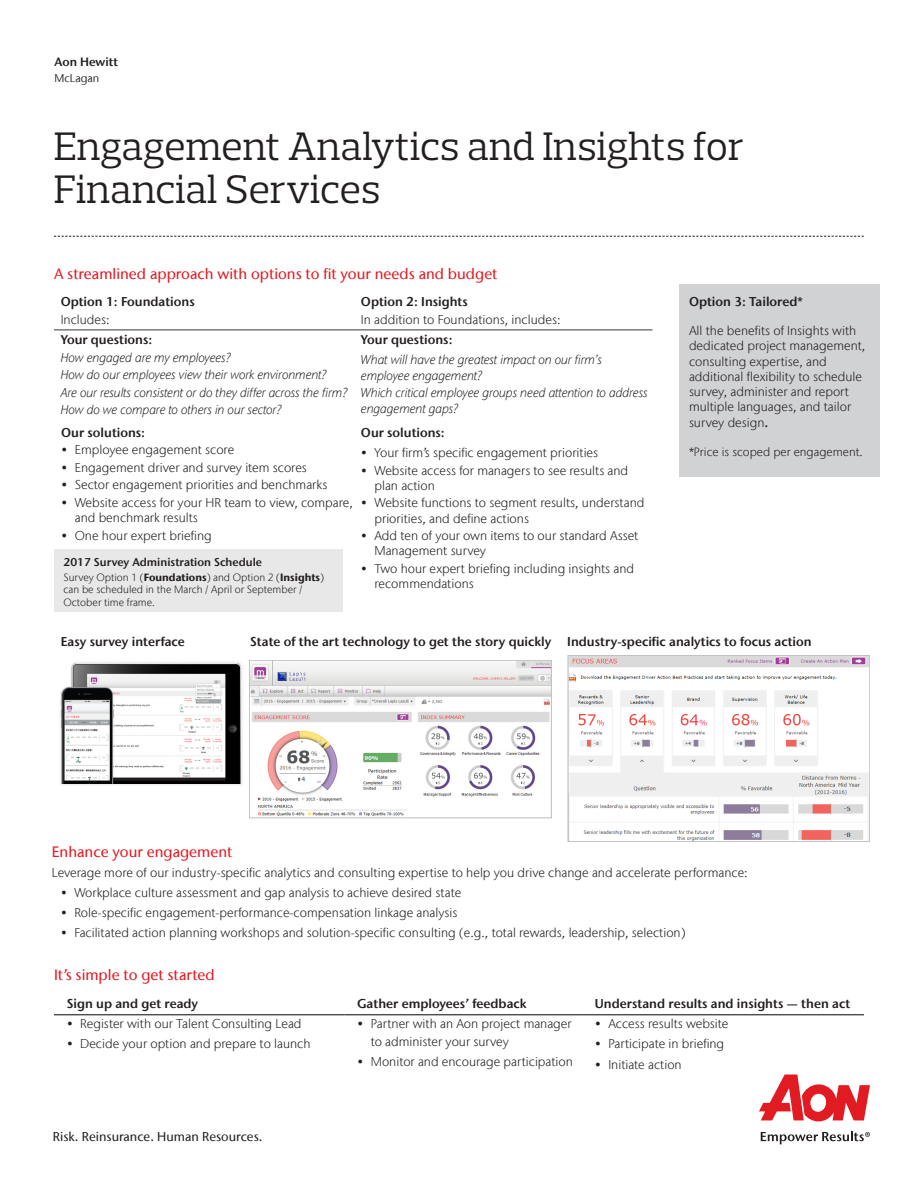
<style>
.page{position:relative;width:918px;height:1188px;background:#fff}
.page>*{position:absolute;margin:0;border:0;box-sizing:border-box;transform-origin:0 0}
.Headline{font:40.5px/42.6px "Prelo Slab";letter-spacing:-.005em;color:#231f20}
.Header_2{font:500 15px "Stone Sans IIITC Com";color:#e21a21}
.Body_Copy{font:500 15px "Stone Sans IIITC Com";color:#e21a21}
.Body_Copy-2{font:300 12.75px/15.3px "Stone Sans IIITC Com";color:#231f20}
.Body_Copy-3{font:600 12.75px/18px "Stone Sans IIITC Com";color:#231f20}
.Body_Copy-4{font:italic 300 12.75px/15.3px "Stone Sans IIITC Com";color:#231f20}
.t1{font:500 12.75px "Stone Sans IIITC Com";color:#231f20}
.Body_Copy-5{font:300 12px "Stone Sans IIITC Com";color:#231f20}
.t2{font:600 12px "Stone Sans IIITC Com";color:#231f20}
.Body_Copy-6{font:600 11.25px "Stone Sans IIITC Com";color:#231f20}
.t3{font:11.25px "Stone Sans IIITC Com";color:#231f20}
.Body_Copy-7{font:300 10.5px/12.6px "Stone Sans IIITC Com";color:#231f20}
.s1{font-weight:300}
.s2{font-weight:700}
.s3{font-weight:600}
</style>
<div class="page">
<svg style="left:759px;top:1075px;width:111px;height:47px"></svg>
<svg style="left:761px;top:1132px;width:109px;height:12px"></svg>
<svg style="left:54px;top:236px;width:810px;height:1px"></svg>
<div style="left:55px;top:549px;width:288px;height:63px;background:#e8e8e9"></div>
<div style="left:679px;top:284px;width:201px;height:193px;background:#d1d2d4"></div>
<hr style="left:54px;top:1014px;width:291px;height:1px;background:#231f20">
<hr style="left:345px;top:1014px;width:237px;height:1px;background:#231f20">
<hr style="left:582px;top:1014px;width:282px;height:1px;background:#231f20">
<img style="left:60px;top:662px;width:182px;height:123px">
<img style="left:61px;top:663px;width:179px;height:121px">
<img style="left:251px;top:662px;width:299px;height:154px">
<div style="left:249px;top:660px;width:303px;height:158px;border:1px solid #bfbfbf"></div>
<img style="left:570px;top:657px;width:298px;height:183px">
<div style="left:568px;top:655px;width:302px;height:187px;border:1px solid #bfbfbf"></div>
<hr style="left:54px;top:329px;width:598px;height:1px;background:#4b4c4d">
<p class="t2" style="left:55px;top:54px;width:65px">Aon Hewitt</p>
<p class="t3" style="left:55px;top:71px;width:46px">McLagan</p>
<p class="Headline" style="left:54px;top:125px;width:692px">Engagement Analytics and Insights for<br>Financial Services</p>
<p class="Header_2" style="left:54px;top:265px;width:445px">A streamlined approach with options to fit your needs and budget</p>
<p class="Body_Copy-3" style="left:61px;top:292px;width:135px">Option 1: Foundations<br><span class="s1">Includes:</span></p>
<p class="Body_Copy-3" style="left:61px;top:331px;width:93px">Your questions:</p>
<p class="Body_Copy-4" style="left:61px;top:350px;width:172px">How engaged are my employees?</p>
<p class="Body_Copy-4" style="left:61px;top:367px;width:267px">How do our employees view their work environment?</p>
<p class="Body_Copy-4" style="left:61px;top:385px;width:288px">Are our results consistent or do they differ across the firm?</p>
<p class="Body_Copy-4" style="left:61px;top:402px;width:222px">How do we compare to others in our sector?</p>
<p class="Body_Copy-3" style="left:61px;top:423px;width:85px">Our solutions:</p>
<p class="Body_Copy-2" style="left:61px;top:442px;width:174px">• Employee engagement score</p>
<p class="Body_Copy-2" style="left:61px;top:460px;width:247px">• Engagement driver and survey item scores</p>
<p class="Body_Copy-2" style="left:61px;top:477px;width:268px">• Sector engagement priorities and benchmarks</p>
<p class="Body_Copy-2" style="left:75px;top:495px;width:280px;text-indent:-14px">• Website access for your HR team to view, compare, and benchmark results</p>
<p class="Body_Copy-2" style="left:61px;top:527px;width:152px">• One hour expert briefing</p>
<p class="Body_Copy-6" style="left:64px;top:555px;width:200px">2017 Survey Administration Schedule</p>
<p class="Body_Copy-7" style="left:64px;top:570px;width:262px">Survey Option 1 (<span class="s2">Foundations</span>) and Option 2 (<span class="s2">Insights</span>) can be scheduled in the March / April or September /<br>October time frame.</p>
<p class="Body_Copy-2" style="left:361px;top:293px;width:201px;line-height:18px"><span class="s3">Option 2: Insights<br></span>In addition to Foundations, includes:</p>
<p class="Body_Copy-3" style="left:361px;top:331px;width:93px">Your questions:</p>
<p class="Body_Copy-4" style="left:361px;top:352px;width:242px">What will have the greatest impact on our firm’s employee engagement?</p>
<p class="Body_Copy-4" style="left:361px;top:385px;width:288px">Which critical employee groups need attention to address engagement gaps?</p>
<p class="Body_Copy-3" style="left:361px;top:423px;width:85px">Our solutions:</p>
<p class="Body_Copy-2" style="left:361px;top:445px;width:239px">• Your firm’s specific engagement priorities</p>
<p class="Body_Copy-2" style="left:374px;top:462px;width:255px;text-indent:-14px">• Website access for managers to see results and plan action</p>
<p class="Body_Copy-2" style="left:374px;top:495px;width:271px;text-indent:-14px">• Website functions to segment results, understand priorities, and define actions</p>
<p class="Body_Copy-2" style="left:374px;top:528px;width:265px;text-indent:-14px">• Add ten of your own items to our standard Asset<br>Management survey</p>
<p class="Body_Copy-2" style="left:374px;top:561px;width:261px;text-indent:-14px">• Two hour expert briefing including insights and recommendations</p>
<p class="Body_Copy-3" style="left:689px;top:292px;width:115px">Option 3: Tailored*</p>
<p class="Body_Copy-2" style="left:689px;top:323px;width:178px">All the benefits of Insights with dedicated project management, consulting expertise, and additional flexibility to schedule survey, administer and report multiple languages, and tailor survey design<span class="s3">.</span></p>
<p class="Body_Copy-5" style="left:689px;top:445px;width:175px">*Price is scoped per engagement.</p>
<p class="Body_Copy-3" style="left:61px;top:632px;width:126px">Easy survey interface</p>
<p class="Body_Copy-3" style="left:250px;top:632px;width:303px">State of the art technology to get the story quickly</p>
<p class="Body_Copy-3" style="left:567px;top:632px;width:246px">Industry-specific analytics to focus action</p>
<p class="Body_Copy" style="left:52px;top:842px;width:182px">Enhance your engagement</p>
<p class="Body_Copy-2" style="left:52px;top:865px;width:697px">Leverage more of our industry-specific analytics and consulting expertise to help you drive change and accelerate performance:</p>
<p class="Body_Copy-2" style="left:61px;top:885px;width:402px">• Workplace culture assessment and gap analysis to achieve desired state</p>
<p class="Body_Copy-2" style="left:61px;top:905px;width:398px">• Role-specific engagement-performance-compensation linkage analysis</p>
<p class="Body_Copy-2" style="left:61px;top:925px;width:626px">• Facilitated action planning workshops and solution-specific consulting (e.g., total rewards, leadership, selection)</p>
<p class="Body_Copy" style="left:54px;top:966px;width:162px">It’s simple to get started</p>
<p class="Body_Copy-3" style="left:67px;top:994px;width:133px">Sign up and get ready</p>
<p class="Body_Copy-3" style="left:357px;top:994px;width:171px">Gather employees’ feedback</p>
<p class="Body_Copy-3" style="left:595px;top:994px;width:257px">Understand results and insights — then act</p>
<p class="Body_Copy-2" style="left:67px;top:1016px;width:236px">• Register with our Talent Consulting Lead</p>
<p class="Body_Copy-2" style="left:67px;top:1036px;width:245px">• Decide your option and prepare to launch</p>
<p class="Body_Copy-2" style="left:371px;top:1015px;width:202px;line-height:18px;text-indent:-14px">• Partner with an Aon project manager to administer your survey</p>
<p class="Body_Copy-2" style="left:357px;top:1054px;width:217px">• Monitor and encourage participation</p>
<p class="Body_Copy-2" style="left:595px;top:1016px;width:135px">• Access results website</p>
<p class="Body_Copy-2" style="left:595px;top:1036px;width:131px">• Participate in briefing</p>
<p class="Body_Copy-2" style="left:595px;top:1056px;width:88px">• Initiate action</p>
<p class="t1" style="left:53px;top:1129px;width:211px">Risk. Reinsurance. Human Resources.</p>
</div>
